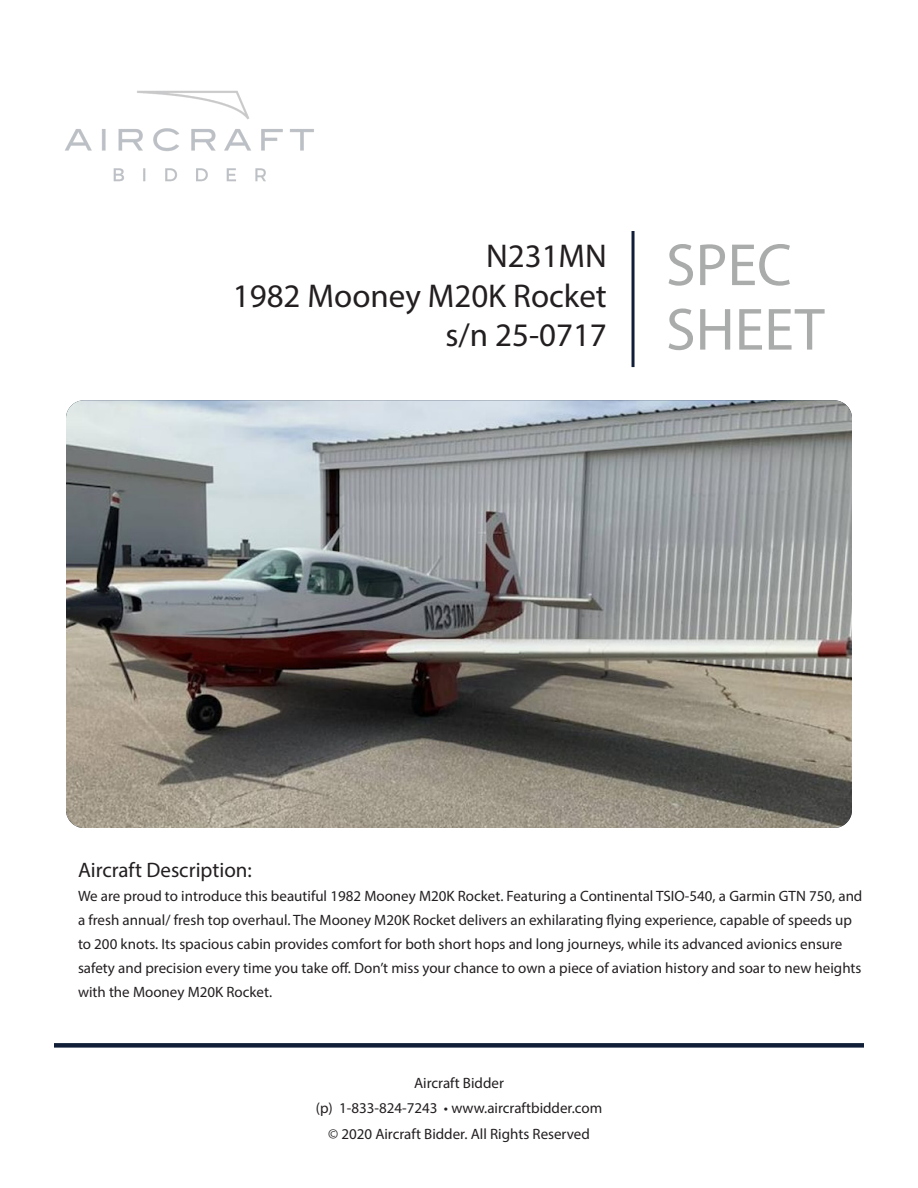
<style>
.page{position:relative;width:918px;height:1188px;background:#fff}
.page>*{position:absolute;margin:0;border:0;box-sizing:border-box;transform-origin:0 0}
.t1{font:60px "Myriad Pro";color:#aaabab}
.t2{font:33px "Myriad Pro";color:#231f20}
.t3{font:21px "Myriad Pro";color:#231f20}
.t4{font:15px/24px "Myriad Pro";color:#231f20}
</style>
<div class="page">
<img style="left:66px;top:400px;width:786px;height:428px">
<img style="left:65px;top:90px;width:249px;height:92px">
<div style="left:54px;top:1043px;width:810px;height:5px;background:#101f37"></div>
<hr style="left:632px;top:231px;width:3px;height:136px;background:#101f37">
<p class="t2" style="left:486px;top:236px;width:122px">N231MN</p>
<p class="t2" style="left:233px;top:275px;width:376px">1982 Mooney M20K Rocket</p>
<p class="t2" style="left:445px;top:315px;width:163px">s/n 25-0717</p>
<p class="t1" style="left:666px;top:228px;width:127px">SPEC</p>
<p class="t1" style="left:666px;top:292px;width:160px">SHEET</p>
<p class="t3" style="left:78px;top:857px;width:175px">Aircraft Description:</p>
<p class="t4" style="left:78px;top:884px;width:786px">We are proud to introduce this beautiful 1982 Mooney M20K Rocket. Featuring a Continental TSIO-540, a Garmin GTN 750, and a fresh annual/ fresh top overhaul. The Mooney M20K Rocket delivers an exhilarating flying experience, capable of speeds up to 200 knots. Its spacious cabin provides comfort for both short hops and long journeys, while its advanced avionics ensure safety and precision every time you take off. Don’t miss your chance to own a piece of aviation history and soar to new heights with the Mooney M20K Rocket.</p>
<p class="t4" style="left:316px;top:1070px;width:288px;line-height:25.5px;text-align:center">Aircraft Bidder<br>(p) 1-833-824-7243 • www.aircraftbidder.com © 2020 Aircraft Bidder. All Rights Reserved</p>
</div>
